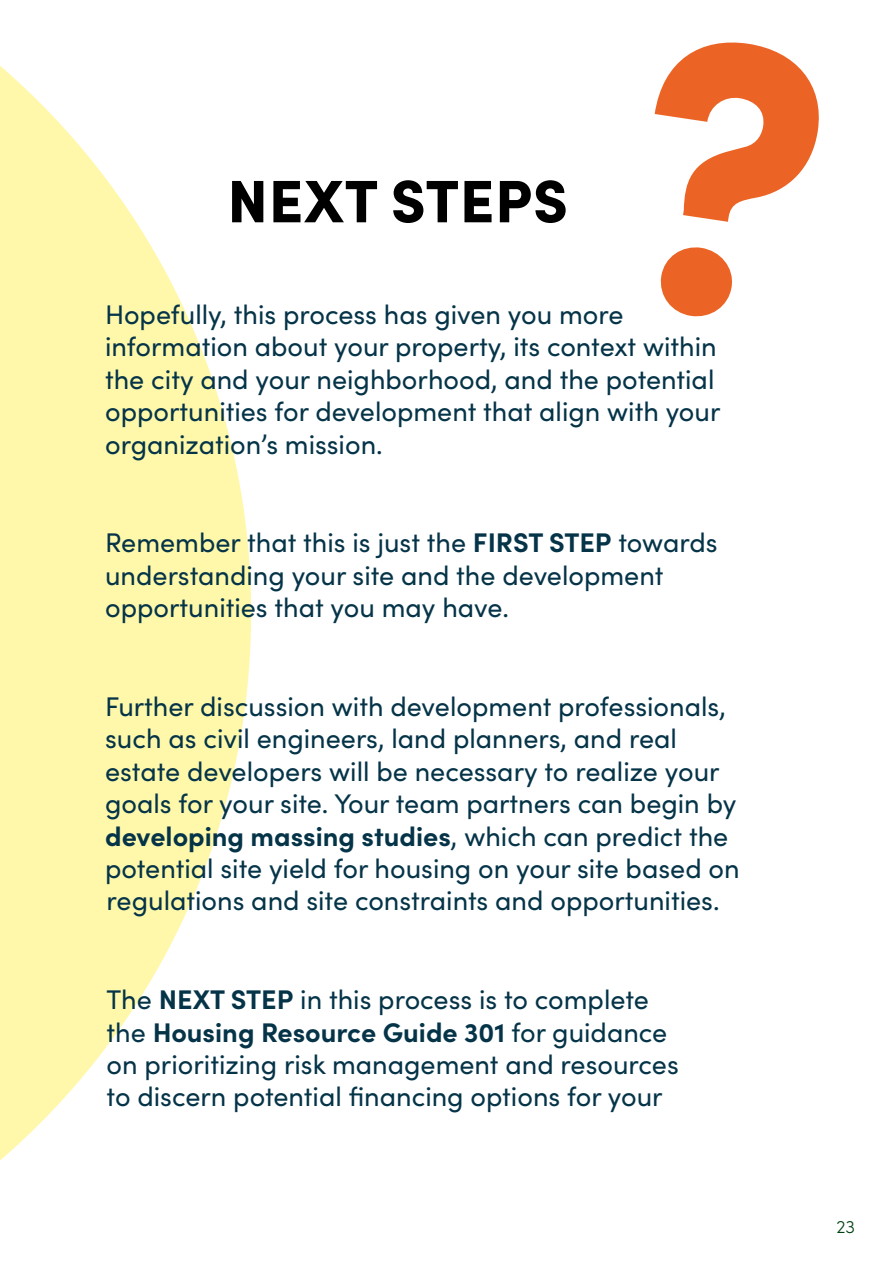
<style>
.page{position:relative;width:893px;height:1263px;background:#fff}
.page>*{position:absolute;margin:0;border:0;box-sizing:border-box;transform-origin:0 0}
.t1{font:900 60px "Sofia Pro";letter-spacing:.01em;color:#000}
.Sm_body{font:27px/32.4px "Sofia Pro";color:#053448}
.t2{font:300 18px "Sofia Pro";color:#004211}
.s1{font-weight:700}
</style>
<div class="page">
<svg style="left:0;top:66px;width:251px;height:1095px;fill:#fff8ab"></svg>
<svg style="left:655px;top:42px;width:164px;height:275px"></svg>
<h1 class="t1" style="left:227px;top:154px;width:342px">NEXT STEPS</h1>
<p class="Sm_body" style="left:105px;top:297px;width:617px">Hopefully, this process has given you more information about your property, its context within the city and your neighborhood, and the potential opportunities for development that align with your organization’s mission.</p>
<p class="Sm_body" style="left:105px;top:525px;width:614px">Remember that this is just the <span class="s1">FIRST STEP</span> towards understanding your site and the development opportunities that you may have.</p>
<p class="Sm_body" style="left:105px;top:689px;width:636px">Further discussion with development professionals, such as civil engineers, land planners, and real estate developers will be necessary to realize your goals for your site. Your team partners can begin by <span class="s1">developing massing studies</span>, which can predict the potential site yield for housing on your site based on regulations and site constraints and opportunities.</p>
<p class="Sm_body" style="left:107px;top:982px;width:574px">The <span class="s1">NEXT STEP</span> in this process is to complete the <span class="s1">Housing Resource Guide 301</span> for guidance on prioritizing risk management and resources to discern potential financing options for your</p>
<p class="t2" style="left:836px;top:1214px;width:20px">23</p>
</div>
